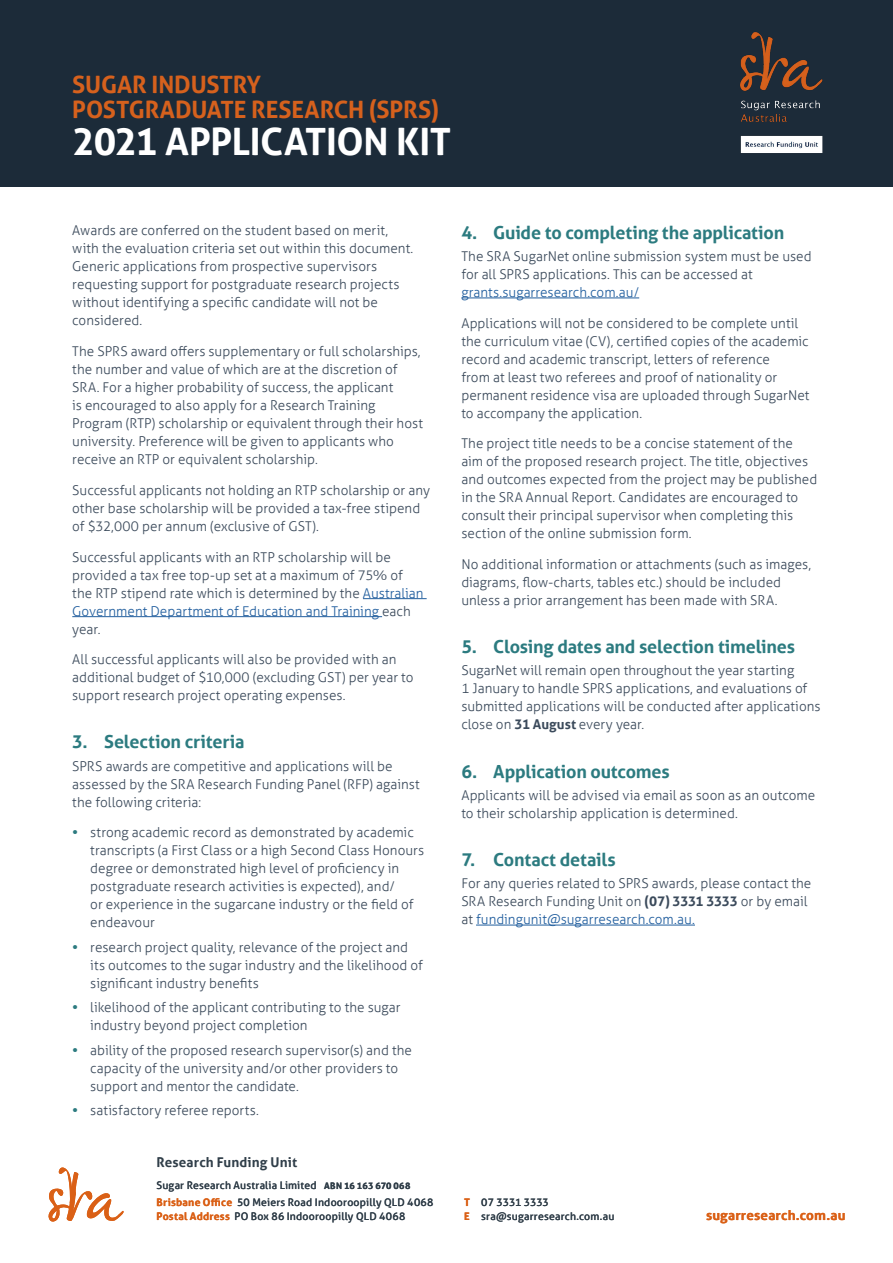
<style>
.page{position:relative;width:893px;height:1263px;background:#fff}
.page>*{position:absolute;margin:0;border:0;box-sizing:border-box;transform-origin:0 0}
.t1{font:700 37.65px "Aller";letter-spacing:-.01em;color:#fff}
.t2{font:700 23.85px/25px "Aller";letter-spacing:-.005em;color:#d6611d}
.t3{font:700 18px "Aller";letter-spacing:-.01em;color:#2c7b80}
.t4{font:300 13.5px/18px "Aller";color:#3b4a5b}
.t5{font:300 13.5px "Aller";color:#215e9e}
.t6{font:700 13.5px "Aller";letter-spacing:.01em;color:#da6016}
.t7{font:700 13.5px "Aller";letter-spacing:.01em;color:#303e49}
.t8{font:10.5px/13.5px "Aller";letter-spacing:.02em;color:#303e49}
.t9{font:700 10.5px "Aller";color:#da6016}
.s1{color:#215e9e}
.s2{font-weight:700;color:#2c7b80}
.s3{font-weight:700}
.s4{font-weight:700;font-size:9px}
.s5{font-weight:700;color:#da6016}
</style>
<div class="page">
<svg style="left:49px;top:1167px;width:75px;height:54px"></svg>
<div style="left:0;top:0;width:893px;height:187px;background:#1c2b39"></div>
<img style="left:740px;top:32px;width:83px;height:121px">
<hr style="left:363px;top:598px;width:64px;height:1px;background:#215e9e">
<hr style="left:72px;top:616px;width:310px;height:1px;background:#215e9e">
<hr style="left:461px;top:298px;width:178px;height:1px;background:#215e9e">
<hr style="left:476px;top:925px;width:219px;height:1px;background:#215e9e">
<h2 class="t2" style="left:72px;top:72px;width:368px">SUGAR INDUSTRY<br>POSTGRADUATE RESEARCH (SPRS)</h2>
<h1 class="t1" style="left:72px;top:118px;width:380px">2021 APPLICATION KIT</h1>
<p class="t4" style="left:72px;top:222px;width:343px">Awards are conferred on the student based on merit, with the evaluation criteria set out within this document.<br>Generic applications from prospective supervisors requesting support for postgraduate research projects without identifying a specific candidate will not be considered.</p>
<p class="t4" style="left:72px;top:342px;width:352px">The SPRS award offers supplementary or full scholarships, the number and value of which are at the discretion of SRA. For a higher probability of success, the applicant<br>is encouraged to also apply for a Research Training Program (RTP) scholarship or equivalent through their host university. Preference will be given to applicants who receive an RTP or equivalent scholarship.</p>
<p class="t4" style="left:72px;top:481px;width:359px">Successful applicants not holding an RTP scholarship or any other base scholarship will be provided a tax-free stipend of $32,000 per annum (exclusive of GST).</p>
<p class="t4" style="left:72px;top:548px;width:353px">Successful applicants with an RTP scholarship will be provided a tax free top-up set at a maximum of 75% of the RTP stipend rate which is determined by the <span class="s1">Australian Government Department of Education and Training</span> each year.</p>
<p class="t4" style="left:72px;top:650px;width:343px">All successful applicants will also be provided with an additional budget of $10,000 (excluding GST) per year to support research project operating expenses.</p>
<h3 class="t3" style="left:72px;top:731px;width:174px">3. Selection criteria</h3>
<p class="t4" style="left:72px;top:757px;width:349px">SPRS awards are competitive and applications will be assessed by the SRA Research Funding Panel (RFP) against the following criteria:</p>
<p class="t4" style="left:90px;top:824px;width:335px;text-indent:-18px"><span class="s2">•</span> strong academic record as demonstrated by academic transcripts (a First Class or a high Second Class Honours degree or demonstrated high level of proficiency in postgraduate research activities is expected), and/<br>or experience in the sugarcane industry or the field of endeavour</p>
<p class="t4" style="left:90px;top:938px;width:334px;text-indent:-18px"><span class="s2">•</span> research project quality, relevance of the project and its outcomes to the sugar industry and the likelihood of significant industry benefits</p>
<p class="t4" style="left:90px;top:998px;width:312px;text-indent:-18px"><span class="s2">•</span> likelihood of the applicant contributing to the sugar industry beyond project completion</p>
<p class="t4" style="left:90px;top:1041px;width:323px;text-indent:-18px"><span class="s2">•</span> ability of the proposed research supervisor(s) and the capacity of the university and/or other providers to support and mentor the candidate.</p>
<p class="t4" style="left:72px;top:1101px;width:188px"><span class="s2">•</span> satisfactory referee reports.</p>
<p class="t7" style="left:156px;top:1154px;width:142px">Research Funding Unit</p>
<h3 class="t3" style="left:461px;top:221px;width:324px">4. Guide to completing the application</h3>
<p class="t4" style="left:461px;top:247px;width:352px">The SRA SugarNet online submission system must be used for all SPRS applications. This can be accessed at</p>
<p class="t5" style="left:461px;top:284px;width:179px">grants.sugarresearch.com.au/</p>
<p class="t4" style="left:461px;top:314px;width:350px">Applications will not be considered to be complete until the curriculum vitae (CV), certified copies of the academic record and academic transcript, letters of reference<br>from at least two referees and proof of nationality or permanent residence visa are uploaded through SugarNet to accompany the application.</p>
<p class="t4" style="left:461px;top:435px;width:357px">The project title needs to be a concise statement of the aim of the proposed research project. The title, objectives and outcomes expected from the project may be published in the SRA Annual Report. Candidates are encouraged to consult their principal supervisor when completing this section of the online submission form.</p>
<p class="t4" style="left:461px;top:555px;width:351px">No additional information or attachments (such as images, diagrams, flow-charts, tables etc.) should be included unless a prior arrangement has been made with SRA.</p>
<h3 class="t3" style="left:461px;top:636px;width:335px">5. Closing dates and selection timelines</h3>
<p class="t4" style="left:461px;top:662px;width:361px">SugarNet will remain open throughout the year starting<br>1 January to handle SPRS applications, and evaluations of submitted applications will be conducted after applications close on <span class="s3">31 August</span> every year.</p>
<h3 class="t3" style="left:461px;top:760px;width:210px">6. Application outcomes</h3>
<p class="t4" style="left:461px;top:786px;width:355px">Applicants will be advised via email as soon as an outcome to their scholarship application is determined.</p>
<h3 class="t3" style="left:461px;top:848px;width:156px">7. Contact details</h3>
<p class="t4" style="left:461px;top:874px;width:352px">For any queries related to SPRS awards, please contact the<br>SRA Research Funding Unit on <span class="s3">(07) 3331 3333</span> or by email at <span class="s1">fundingunit@sugarresearch.com.au.</span></p>
<p class="t8" style="left:156px;top:1176px;width:279px;line-height:17.7px">Sugar Research Australia Limited <span class="s4">ABN 16 163 670 068<br></span><span class="s5">Brisbane Office</span> 50 Meiers Road Indooroopilly QLD 4068</p>
<p class="t8" style="left:156px;top:1209px;width:251px"><span class="s5">Postal Address</span> PO Box 86 Indooroopilly QLD 4068</p>
<p class="t9" style="left:211px;top:1196px;width:12px">f</p>
<p class="t8" style="left:464px;top:1196px;width:152px"><span class="s5">T</span> 07 3331 3333<br><span class="s5">E</span> sra@sugarresearch.com.au</p>
<p class="t6" style="left:706px;top:1207px;width:141px">sugarresearch.com.au</p>
</div>
